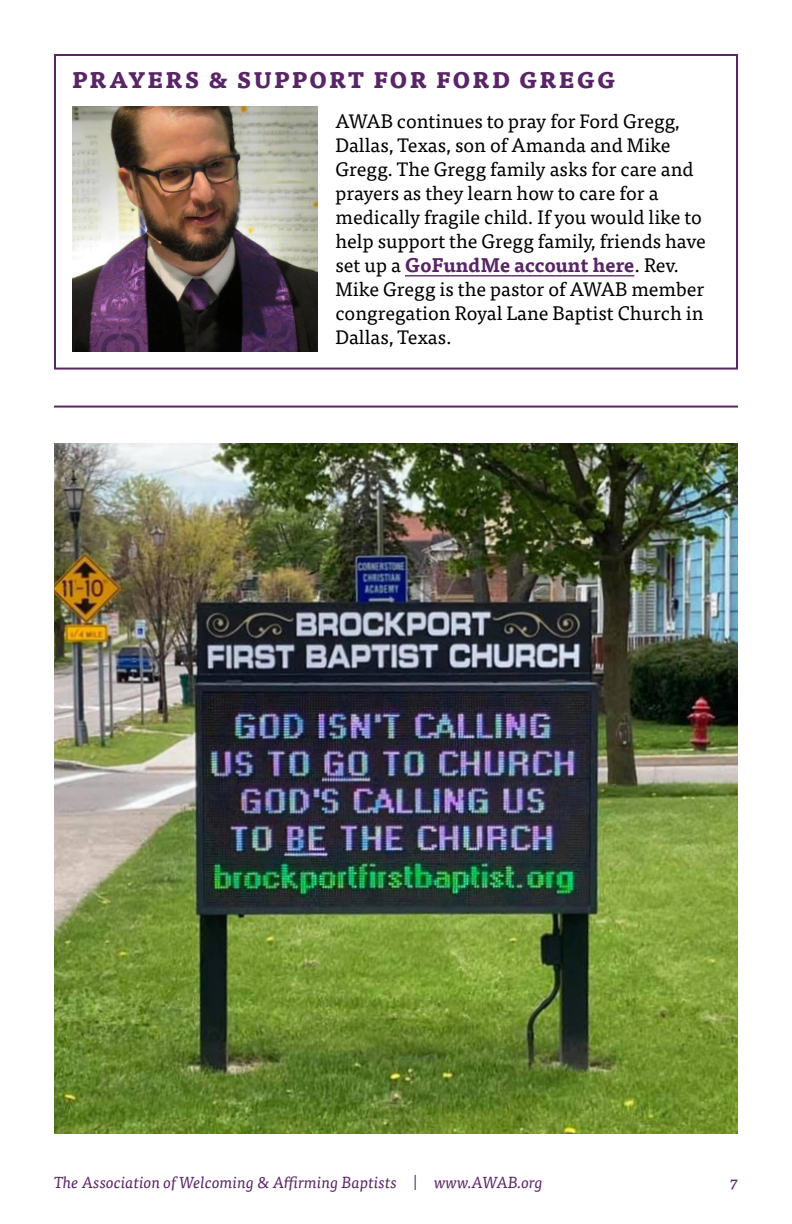
<style>
.page{position:relative;width:792px;height:1224px;background:#fff}
.page>*{position:absolute;margin:0;border:0;box-sizing:border-box;transform-origin:0 0}
.t1{font:800 22px "Tisa Pro";letter-spacing:.1em;color:#5a2567}
.t2{font:19.6px/24px "Tisa Pro";color:#000}
.t3{font:italic 16px "Tisa Pro";color:#5a2567}
.s1{font-weight:700;color:#5a2567}
</style>
<div class="page">
<img style="left:54px;top:444px;width:684px;height:690px">
<hr style="left:405px;top:275px;width:229px;height:1px;background:#5a2567">
<img style="left:72px;top:106px;width:246px;height:246px">
<hr style="left:54px;top:406px;width:684px;height:2px;background:#5a2567">
<div style="left:54px;top:54px;width:684px;height:316px;border:2px solid #5a2567"></div>
<p class="t1" style="left:72px;top:62px;width:545px">PRAYERS &amp; SUPPORT FOR FORD GREGG</p>
<p class="t2" style="left:336px;top:108px;width:372px">AWAB continues to pray for Ford Gregg, Dallas, Texas, son of Amanda and Mike Gregg. The Gregg family asks for care and prayers as they learn how to care for a medically fragile child. If you would like to help support the Gregg family, friends have set up a <span class="s1">GoFundMe account here</span>. Rev.<br>Mike Gregg is the pastor of AWAB member congregation Royal Lane Baptist Church in Dallas, Texas.</p>
<p class="t3" style="left:54px;top:1171px;width:490px">The Association of Welcoming &amp; Affirming Baptists | www.AWAB.org</p>
<p class="t3" style="left:730px;top:1171px;width:9px">7</p>
</div>
